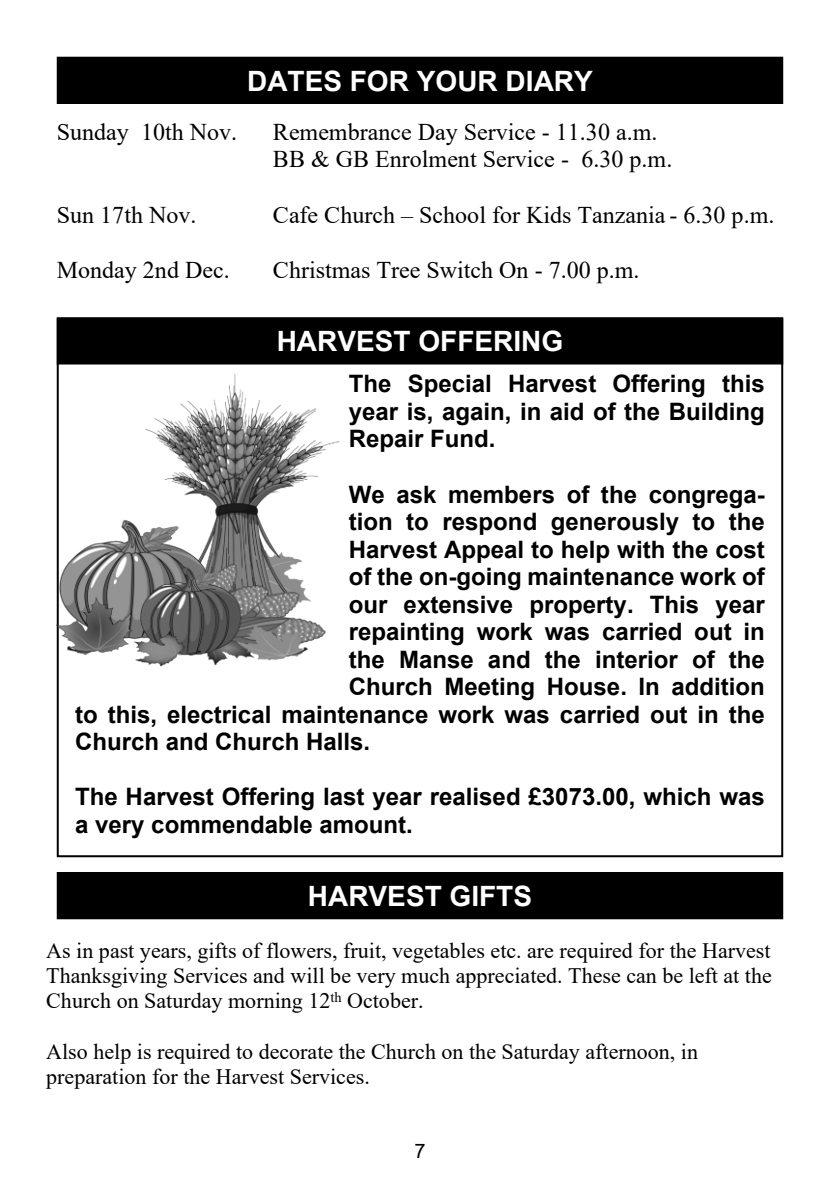
<style>
.page{position:relative;width:840px;height:1191px;background:#fff}
.page>*{position:absolute;margin:0;border:0;box-sizing:border-box;transform-origin:0 0}
.t1{font:700 28px "Arial";color:#fff}
.t2{font:700 24px/27.6px "Arial";color:#000;text-align:justify}
.t3{font:24px/27.6px "Times New Roman";color:#000}
.t4{font:22px/25.2px "Times New Roman";color:#000;text-align:justify}
.t5{font:20px "Arial";color:#000}
</style>
<div class="page">
<div style="left:57px;top:57px;width:725px;height:47px;background:#000"></div>
<div style="left:57px;top:317px;width:725px;height:47px;background:#000;border:2px solid #000"></div>
<img style="left:57px;top:373px;width:282px;height:293px">
<div style="left:57px;top:872px;width:725px;height:47px;background:#000"></div>
<p class="t1" style="left:247px;top:71px;width:347px">DATES FOR YOUR DIARY</p>
<p class="t3" style="left:57px;top:120px;width:182px">Sunday 10th Nov.</p>
<p class="t3" style="left:273px;top:120px;width:400px">Remembrance Day Service - 11.30 a.m.<br>BB &amp; GB Enrolment Service - 6.30 p.m.</p>
<p class="t3" style="left:57px;top:203px;width:141px">Sun 17th Nov.</p>
<p class="t3" style="left:273px;top:203px;width:502px">Cafe Church – School for Kids Tanzania - 6.30 p.m.</p>
<p class="t3" style="left:57px;top:258px;width:174px">Monday 2nd Dec.</p>
<p class="t3" style="left:273px;top:258px;width:368px">Christmas Tree Switch On - 7.00 p.m.</p>
<p class="t1" style="left:276px;top:331px;width:288px">HARVEST OFFERING</p>
<p class="t2" style="left:348px;top:372px;width:417px">The Special Harvest Offering this year is, again, in aid of the Building Repair Fund.</p>
<p class="t2" style="left:348px;top:482px;width:417px">We ask members of the congrega-</p>
<p class="t2" style="left:348px;top:510px;width:417px">tion to respond generously to the</p>
<p class="t2" style="left:348px;top:537px;width:417px">Harvest Appeal to help with the cost</p>
<p class="t2" style="left:348px;top:565px;width:417px">of the on-going maintenance work of</p>
<p class="t2" style="left:348px;top:592px;width:417px">our extensive property. This year</p>
<p class="t2" style="left:348px;top:620px;width:417px">repainting work was carried out in</p>
<p class="t2" style="left:348px;top:647px;width:417px">the Manse and the interior of the</p>
<p class="t2" style="left:348px;top:675px;width:417px">Church Meeting House. In addition</p>
<p class="t2" style="left:75px;top:702px;width:690px">to this, electrical maintenance work was carried out in the</p>
<p class="t2" style="left:75px;top:730px;width:296px">Church and Church Halls.</p>
<p class="t2" style="left:75px;top:785px;width:690px">The Harvest Offering last year realised £3073.00, which was a very commendable amount.</p>
<p class="t1" style="left:308px;top:886px;width:226px">HARVEST GIFTS</p>
<p class="t4" style="left:46px;top:940px;width:726px">As in past years, gifts of flowers, fruit, vegetables etc. are required for the Harvest Thanksgiving Services and will be very much appreciated. These can be left at the Church on Saturday morning 12<sup>th</sup> October.</p>
<p class="t4" style="left:46px;top:1041px;width:653px">Also help is required to decorate the Church on the Saturday afternoon, in preparation for the Harvest Services.</p>
<p class="t5" style="left:414px;top:1143px;width:13px">7</p>
</div>
